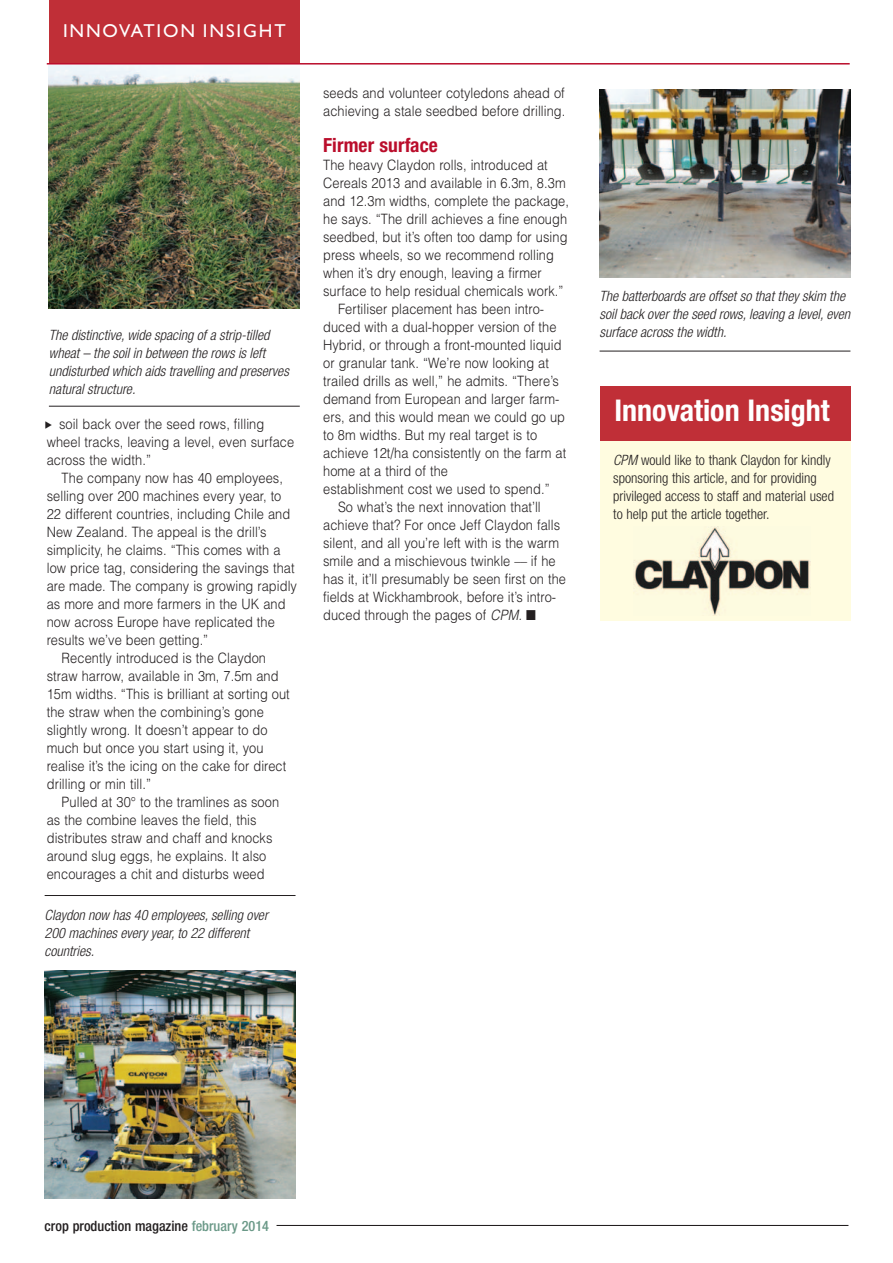
<style>
.page{position:relative;width:893px;height:1263px;background:#fff}
.page>*{position:absolute;margin:0;border:0;box-sizing:border-box;transform-origin:0 0}
.t1{font:700 condensed 30px "Helvetica Neue";color:#fff}
.t2{font:700 condensed 19.5px "Helvetica Neue";letter-spacing:.005em;color:#ba0d2b}
.t3{font:18.75px "Gill Sans";letter-spacing:.1em;color:#fff}
.t4{font:300 14.25px/18px "Helvetica";letter-spacing:.005em;color:#231f20;scale:.9 1}
.t5{font:italic 300 condensed 14.25px/18px "Helvetica Neue";color:#231f20}
.t6{font:300 condensed 14.25px/18px "Helvetica Neue";color:#231f20}
.t7{font:500 condensed 14.25px "Helvetica Neue";color:#231f20}
.s1{font-style:italic}
.s2{color:#6b9988}
</style>
<div class="page">
<div style="left:600px;top:387px;width:250px;height:54px;background:#c02f37"></div>
<div style="left:600px;top:441px;width:250px;height:180px;background:#fffce0"></div>
<img style="left:634px;top:526px;width:176px;height:89px">
<img style="left:49px;top:65px;width:251px;height:244px">
<img style="left:45px;top:971px;width:251px;height:227px">
<div style="left:49px;top:0;width:251px;height:64px;background:#c02f37"></div>
<hr style="left:45px;top:895px;width:251px;height:1px;background:#231f20">
<hr style="left:47px;top:63px;width:803px;height:2px;background:#ba0d2b">
<img style="left:600px;top:89px;width:250px;height:189px">
<hr style="left:600px;top:351px;width:250px;height:1px;background:#231f20">
<hr style="left:277px;top:1225px;width:571px;height:1px;background:#231f20">
<hr style="left:49px;top:406px;width:251px;height:1px;background:#231f20">
<h3 class="t3" style="left:63px;top:20px;width:224px">INNOVATION INSIGHT</h3>
<p class="t5" style="left:49px;top:327px;width:241px">The distinctive, wide spacing of a strip-tilled wheat – the soil in between the rows is left undisturbed which aids travelling and preserves natural structure.</p>
<p class="t4" style="left:47px;top:415px;width:276px;text-indent:12px">soil back over the seed rows, filling wheel tracks, leaving a level, even surface across the width.”</p>
<p class="t4" style="left:62px;top:469px;width:247px">The company now has 40 employees,</p>
<p class="t4" style="left:47px;top:487px;width:262px">selling over 200 machines every year, to</p>
<p class="t4" style="left:47px;top:505px;width:272px">22 different countries, including Chile and</p>
<p class="t4" style="left:47px;top:523px;width:246px">New Zealand. The appeal is the drill’s</p>
<p class="t4" style="left:47px;top:541px;width:261px">simplicity, he claims. “This comes with a</p>
<p class="t4" style="left:47px;top:559px;width:277px">low price tag, considering the savings that</p>
<p class="t4" style="left:47px;top:577px;width:279px">are made. The company is growing rapidly</p>
<p class="t4" style="left:47px;top:595px;width:267px">as more and more farmers in the UK and</p>
<p class="t4" style="left:47px;top:613px;width:255px">now across Europe have replicated the</p>
<p class="t4" style="left:47px;top:631px;width:181px">results we’ve been getting.”</p>
<p class="t4" style="left:62px;top:649px;width:229px">Recently introduced is the Claydon</p>
<p class="t4" style="left:47px;top:667px;width:259px">straw harrow, available in 3m, 7.5m and</p>
<p class="t4" style="left:47px;top:685px;width:272px">15m widths. “This is brilliant at sorting out</p>
<p class="t4" style="left:47px;top:703px;width:243px">the straw when the combining’s gone</p>
<p class="t4" style="left:47px;top:721px;width:247px">slightly wrong. It doesn’t appear to do</p>
<p class="t4" style="left:47px;top:739px;width:242px">much but once you start using it, you</p>
<p class="t4" style="left:47px;top:757px;width:268px">realise it’s the icing on the cake for direct</p>
<p class="t4" style="left:47px;top:775px;width:117px">drilling or min till.”</p>
<p class="t4" style="left:62px;top:793px;width:243px">Pulled at 30° to the tramlines as soon</p>
<p class="t4" style="left:47px;top:811px;width:235px">as the combine leaves the field, this</p>
<p class="t4" style="left:47px;top:829px;width:252px">distributes straw and chaff and knocks</p>
<p class="t4" style="left:47px;top:847px;width:245px">around slug eggs, he explains. It also</p>
<p class="t4" style="left:47px;top:865px;width:244px">encourages a chit and disturbs weed</p>
<p class="t5" style="left:45px;top:907px;width:225px">Claydon now has 40 employees, selling over<br>200 machines every year, to 22 different countries.</p>
<p class="t4" style="left:323px;top:84px;width:271px">seeds and volunteer cotyledons ahead of achieving a stale seedbed before drilling.</p>
<h2 class="t2" style="left:323px;top:138px;width:116px">Firmer surface</h2>
<p class="t4" style="left:323px;top:156px;width:251px">The heavy Claydon rolls, introduced at</p>
<p class="t4" style="left:323px;top:174px;width:271px">Cereals 2013 and available in 6.3m, 8.3m</p>
<p class="t4" style="left:323px;top:192px;width:275px">and 12.3m widths, complete the package,</p>
<p class="t4" style="left:323px;top:210px;width:273px">he says. “The drill achieves a fine enough</p>
<p class="t4" style="left:323px;top:228px;width:273px">seedbed, but it’s often too damp for using</p>
<p class="t4" style="left:323px;top:246px;width:258px">press wheels, so we recommend rolling</p>
<p class="t4" style="left:323px;top:264px;width:244px">when it’s dry enough, leaving a firmer</p>
<p class="t4" style="left:323px;top:282px;width:268px">surface to help residual chemicals work.”</p>
<p class="t4" style="left:338px;top:300px;width:231px">Fertiliser placement has been intro-</p>
<p class="t4" style="left:323px;top:318px;width:261px">duced with a dual-hopper version of the</p>
<p class="t4" style="left:323px;top:336px;width:266px">Hybrid, or through a front-mounted liquid</p>
<p class="t4" style="left:323px;top:354px;width:252px">or granular tank. “We’re now looking at</p>
<p class="t4" style="left:323px;top:372px;width:263px">trailed drills as well,” he admits. “There’s</p>
<p class="t4" style="left:323px;top:390px;width:264px">demand from European and larger farm-</p>
<p class="t4" style="left:323px;top:408px;width:270px">ers, and this would mean we could go up</p>
<p class="t4" style="left:323px;top:426px;width:239px">to 8m widths. But my real target is to</p>
<p class="t4" style="left:323px;top:444px;width:272px">achieve 12t/ha consistently on the farm at</p>
<p class="t4" style="left:323px;top:462px;width:140px">home at a third of the</p>
<p class="t4" style="left:323px;top:480px;width:253px">establishment cost we used to spend.”</p>
<p class="t4" style="left:338px;top:498px;width:227px">So what’s the next innovation that’ll</p>
<p class="t4" style="left:323px;top:516px;width:265px">achieve that? For once Jeff Claydon falls</p>
<p class="t4" style="left:323px;top:534px;width:264px">silent, and all you’re left with is the warm</p>
<p class="t4" style="left:323px;top:552px;width:260px">smile and a mischievous twinkle –– if he</p>
<p class="t4" style="left:323px;top:570px;width:271px">has it, it’ll presumably be seen first on the</p>
<p class="t4" style="left:323px;top:588px;width:260px">fields at Wickhambrook, before it’s intro-</p>
<p class="t4" style="left:323px;top:606px;width:238px">duced through the pages of <span class="s1">CPM.</span> ■</p>
<p class="t5" style="left:600px;top:289px;width:252px">The batterboards are offset so that they skim the soil back over the seed rows, leaving a level, even surface across the width.</p>
<h1 class="t1" style="left:614px;top:399px;width:217px">Innovation Insight</h1>
<p class="t6" style="left:613px;top:452px;width:222px"><span class="s1">CPM</span> would like to thank Claydon for kindly sponsoring this article, and for providing privileged access to staff and material used to help put the article together.</p>
<p class="t7" style="left:45px;top:1220px;width:226px">crop production magazine <span class="s2">february 2014</span></p>
</div>
